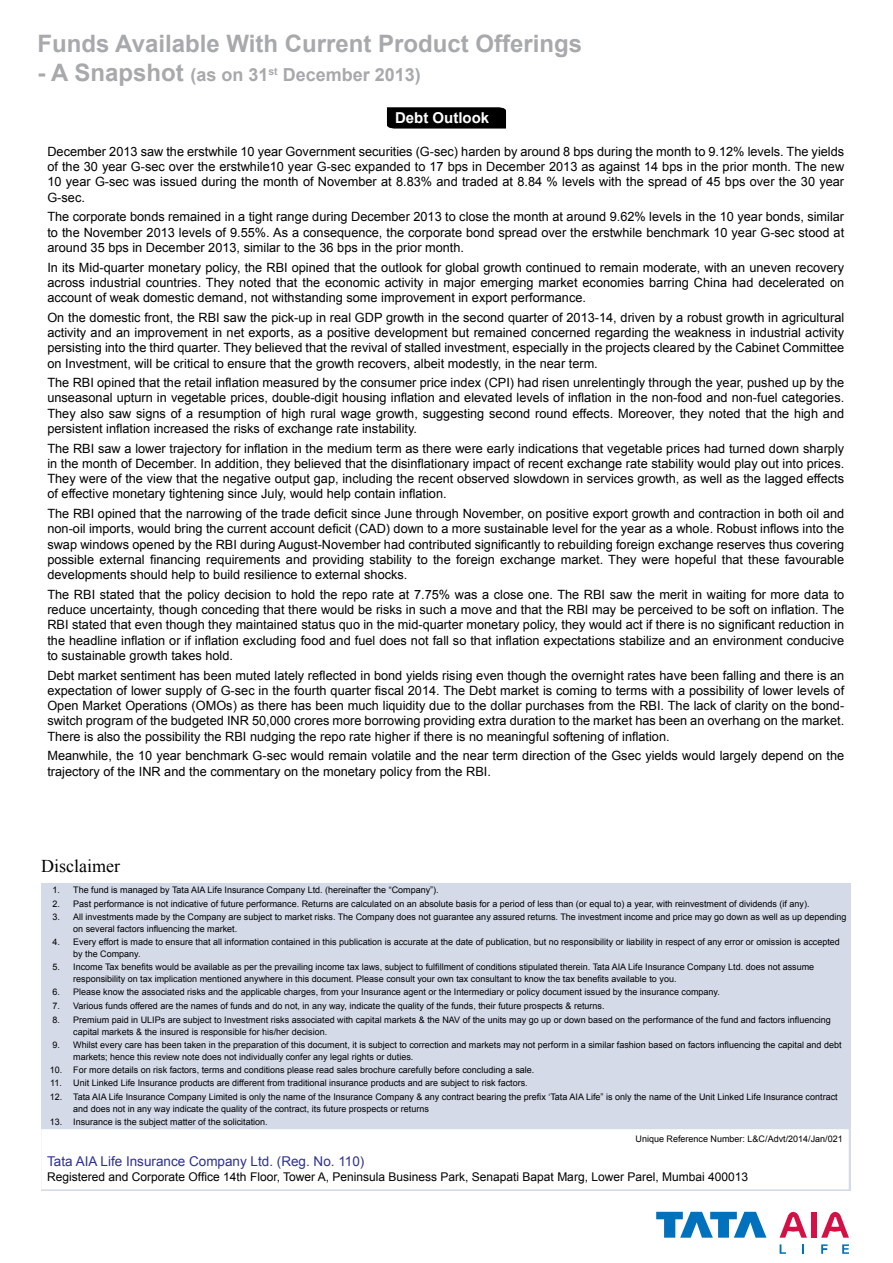
<style>
.page{position:relative;width:893px;height:1263px;background:#fff}
.page>*{position:absolute;margin:0;border:0;box-sizing:border-box;transform-origin:0 0}
.t1{font:700 24px "Arial";color:#a7a9ac}
.t2{font:700 18px "Arial";color:#a7a9ac}
.t3{font:18px "Times New Roman";color:#000}
.t4{font:700 15px "Arial";color:#fff}
.t5{font:13.5px "Arial";color:#2e3192}
.t6{font:12.75px/15.3px "Arial";color:#000;text-align:justify}
.t7{font:12px "Arial";color:#000}
.t8{font:9px/12px "Arial";color:#000}
.s1{font-size:24px}
</style>
<div class="page">
<svg style="left:387px;top:107px;width:119px;height:22px;background:#090909"></svg>
<div style="left:41px;top:883px;width:809px;height:308px;background:#d4dae8"></div>
<div style="left:41px;top:1129px;width:808px;height:60px;background:#fff"></div>
<svg style="left:780px;top:1212px;width:27px;height:26px"></svg>
<svg style="left:821px;top:1212px;width:28px;height:26px"></svg>
<div style="left:811px;top:1212px;width:6px;height:26px;background:#d31145"></div>
<svg style="left:780px;top:1244px;width:6px;height:10px"></svg>
<svg style="left:802px;top:1244px;width:2px;height:10px"></svg>
<svg style="left:821px;top:1244px;width:7px;height:10px"></svg>
<svg style="left:842px;top:1244px;width:7px;height:10px"></svg>
<svg style="left:656px;top:1212px;width:110px;height:26px"></svg>
<h1 class="t1" style="left:38px;top:28px;width:546px">Funds Available With Current Product Offerings</h1>
<h2 class="t2" style="left:38px;top:63px;width:385px"><span class="s1">- A Snapshot</span> (as on 31<sup>st</sup> December 2013)</h2>
<p class="t4" style="left:395px;top:108px;width:96px">Debt Outlook</p>
<p class="t6" style="left:47px;top:144px;width:798px">December 2013 saw the erstwhile 10 year Government securities (G-sec) harden by around 8 bps during the month to 9.12% levels. The yields of the 30 year G-sec over the erstwhile10 year G-sec expanded to 17 bps in December 2013 as against 14 bps in the prior month. The new 10 year G-sec was issued during the month of November at 8.83% and traded at 8.84 % levels with the spread of 45 bps over the 30 year G-sec.</p>
<p class="t6" style="left:47px;top:209px;width:798px">The corporate bonds remained in a tight range during December 2013 to close the month at around 9.62% levels in the 10 year bonds, similar to the November 2013 levels of 9.55%. As a consequence, the corporate bond spread over the erstwhile benchmark 10 year G-sec stood at around 35 bps in December 2013, similar to the 36 bps in the prior month.</p>
<p class="t6" style="left:47px;top:259px;width:798px">In its Mid-quarter monetary policy, the RBI opined that the outlook for global growth continued to remain moderate, with an uneven recovery across industrial countries. They noted that the economic activity in major emerging market economies barring China had decelerated on account of weak domestic demand, not withstanding some improvement in export performance.</p>
<p class="t6" style="left:47px;top:310px;width:798px">On the domestic front, the RBI saw the pick-up in real GDP growth in the second quarter of 2013-14, driven by a robust growth in agricultural activity and an improvement in net exports, as a positive development but remained concerned regarding the weakness in industrial activity persisting into the third quarter. They believed that the revival of stalled investment, especially in the projects cleared by the Cabinet Committee on Investment, will be critical to ensure that the growth recovers, albeit modestly, in the near term.</p>
<p class="t6" style="left:47px;top:375px;width:798px">The RBI opined that the retail inflation measured by the consumer price index (CPI) had risen unrelentingly through the year, pushed up by the unseasonal upturn in vegetable prices, double-digit housing inflation and elevated levels of inflation in the non-food and non-fuel categories.<br>They also saw signs of a resumption of high rural wage growth, suggesting second round effects. Moreover, they noted that the high and persistent inflation increased the risks of exchange rate instability.</p>
<p class="t6" style="left:47px;top:441px;width:798px">The RBI saw a lower trajectory for inflation in the medium term as there were early indications that vegetable prices had turned down sharply in the month of December. In addition, they believed that the disinflationary impact of recent exchange rate stability would play out into prices.<br>They were of the view that the negative output gap, including the recent observed slowdown in services growth, as well as the lagged effects of effective monetary tightening since July, would help contain inflation.</p>
<p class="t6" style="left:47px;top:506px;width:798px">The RBI opined that the narrowing of the trade deficit since June through November, on positive export growth and contraction in both oil and non-oil imports, would bring the current account deficit (CAD) down to a more sustainable level for the year as a whole. Robust inflows into the swap windows opened by the RBI during August-November had contributed significantly to rebuilding foreign exchange reserves thus covering possible external financing requirements and providing stability to the foreign exchange market. They were hopeful that these favourable developments should help to build resilience to external shocks.</p>
<p class="t6" style="left:47px;top:587px;width:798px">The RBI stated that the policy decision to hold the repo rate at 7.75% was a close one. The RBI saw the merit in waiting for more data to reduce uncertainty, though conceding that there would be risks in such a move and that the RBI may be perceived to be soft on inflation. The RBI stated that even though they maintained status quo in the mid-quarter monetary policy, they would act if there is no significant reduction in the headline inflation or if inflation excluding food and fuel does not fall so that inflation expectations stabilize and an environment conducive to sustainable growth takes hold.</p>
<p class="t6" style="left:47px;top:667px;width:798px">Debt market sentiment has been muted lately reflected in bond yields rising even though the overnight rates have been falling and there is an expectation of lower supply of G-sec in the fourth quarter fiscal 2014. The Debt market is coming to terms with a possibility of lower levels of Open Market Operations (OMOs) as there has been much liquidity due to the dollar purchases from the RBI. The lack of clarity on the bond&shy;switch program of the budgeted INR 50,000 crores more borrowing providing extra duration to the market has been an overhang on the market.<br>There is also the possibility the RBI nudging the repo rate higher if there is no meaningful softening of inflation.</p>
<p class="t6" style="left:47px;top:748px;width:798px">Meanwhile, the 10 year benchmark G-sec would remain volatile and the near term direction of the Gsec yields would largely depend on the trajectory of the INR and the commentary on the monetary policy from the RBI.</p>
<h2 class="t3" style="left:41px;top:854px;width:80px">Disclaimer</h2>
<p class="t8" style="left:52px;top:884px;width:388px">1. The fund is managed by Tata AIA Life Insurance Company Ltd. (hereinafter the “Company”).</p>
<p class="t8" style="left:52px;top:897px;width:759px">2. Past performance is not indicative of future performance. Returns are calculated on an absolute basis for a period of less than (or equal to) a year, with reinvestment of dividends (if any).</p>
<p class="t8" style="left:73px;top:911px;width:775px;text-indent:-21px">3. All investments made by the Company are subject to market risks. The Company does not guarantee any assured returns. The investment income and price may go down as well as up depending on several factors influencing the market.</p>
<p class="t8" style="left:73px;top:936px;width:768px;text-indent:-21px">4. Every effort is made to ensure that all information contained in this publication is accurate at the date of publication, but no responsibility or liability in respect of any error or omission is accepted by the Company.</p>
<p class="t8" style="left:73px;top:961px;width:743px;text-indent:-21px">5. Income Tax benefits would be available as per the prevailing income tax laws, subject to fulfillment of conditions stipulated therein. Tata AIA Life Insurance Company Ltd. does not assume responsibility on tax implication mentioned anywhere in this document. Please consult your own tax consultant to know the tax benefits available to you.</p>
<p class="t8" style="left:52px;top:986px;width:669px">6. Please know the associated risks and the applicable charges, from your Insurance agent or the Intermediary or policy document issued by the insurance company.</p>
<p class="t8" style="left:52px;top:1000px;width:554px">7. Various funds offered are the names of funds and do not, in any way, indicate the quality of the funds, their future prospects &amp; returns.</p>
<p class="t8" style="left:73px;top:1013px;width:759px;text-indent:-21px">8. Premium paid in ULIPs are subject to Investment risks associated with capital markets &amp; the NAV of the units may go up or down based on the performance of the fund and factors influencing capital markets &amp; the insured is responsible for his/her decision.</p>
<p class="t8" style="left:73px;top:1039px;width:770px;text-indent:-21px">9. Whilst every care has been taken in the preparation of this document, it is subject to correction and markets may not perform in a similar fashion based on factors influencing the capital and debt markets; hence this review note does not individually confer any legal rights or duties.</p>
<p class="t8" style="left:50px;top:1064px;width:486px">10. For more details on risk factors, terms and conditions please read sales brochure carefully before concluding a sale.</p>
<p class="t8" style="left:50px;top:1077px;width:479px">11. Unit Linked Life Insurance products are different from traditional insurance products and are subject to risk factors.</p>
<p class="t8" style="left:73px;top:1091px;width:766px;text-indent:-23px">12. Tata AIA Life Insurance Company Limited is only the name of the Insurance Company &amp; any contract bearing the prefix ‘Tata AIA Life” is only the name of the Unit Linked Life Insurance contract and does not in any way indicate the quality of the contract, its future prospects or returns</p>
<p class="t8" style="left:50px;top:1116px;width:219px">13. Insurance is the subject matter of the solicitation.</p>
<p class="t8" style="left:636px;top:1133px;width:209px">Unique Reference Number: L&amp;C/Advt/2014/Jan/021</p>
<p class="t5" style="left:47px;top:1153px;width:319px">Tata AIA Life Insurance Company Ltd. (Reg. No. 110)</p>
<p class="t7" style="left:47px;top:1169px;width:702px">Registered and Corporate Office 14th Floor, Tower A, Peninsula Business Park, Senapati Bapat Marg, Lower Parel, Mumbai 400013</p>
</div>
